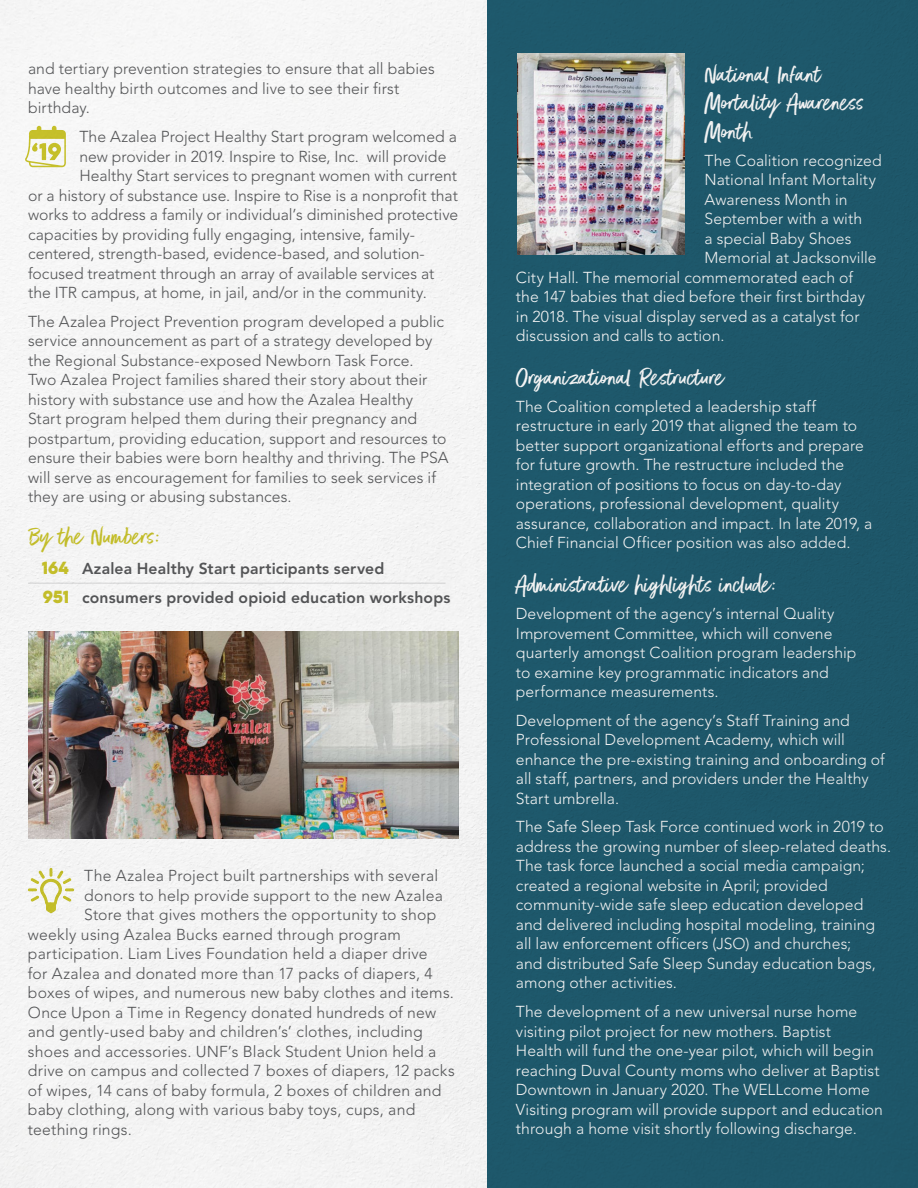
<style>
.page{position:relative;width:918px;height:1188px;background:#fff}
.page>*{position:absolute;margin:0;border:0;box-sizing:border-box;transform-origin:0 0}
.t1{font:28.5px/28.5px "Better Times";color:#fff}
.t2{font:28.5px "Better Times";color:#ccc62c}
.t3{font:300 15.75px/19.5px "Avenir";letter-spacing:.005em;color:#58595b}
.t4{font:300 15.75px/19.5px "Avenir";letter-spacing:.005em;color:#fff}
.t5{font:800 15.75px/28.7px "Avenir";letter-spacing:.01em;color:#58595b}
.t6{font:15.75px/28.7px "Eveleth Clean";letter-spacing:-.01em;color:#ccc62c}
</style>
<div class="page">
<img style="left:0;top:0;width:918px;height:1188px">
<p class="t3" style="left:28px;top:59px;width:408px">and tertiary prevention strategies to ensure that all babies have healthy birth outcomes and live to see their first birthday.</p>
<p class="t3" style="left:79px;top:127px;width:379px">The Azalea Project Healthy Start program welcomed a</p>
<p class="t3" style="left:79px;top:146px;width:369px">new provider in 2019. Inspire to Rise, Inc. will provide</p>
<p class="t3" style="left:79px;top:166px;width:379px">Healthy Start services to pregnant women with current</p>
<p class="t3" style="left:28px;top:185px;width:431px">or a history of substance use. Inspire to Rise is a nonprofit that</p>
<p class="t3" style="left:28px;top:205px;width:432px">works to address a family or individual’s diminished protective</p>
<p class="t3" style="left:28px;top:224px;width:389px">capacities by providing fully engaging, intensive, family-</p>
<p class="t3" style="left:28px;top:244px;width:398px">centered, strength-based, evidence-based, and solution-</p>
<p class="t3" style="left:28px;top:263px;width:408px">focused treatment through an array of available services at</p>
<p class="t3" style="left:28px;top:283px;width:400px">the ITR campus, at home, in jail, and/or in the community.</p>
<p class="t3" style="left:28px;top:312px;width:422px">The Azalea Project Prevention program developed a public service announcement as part of a strategy developed by the Regional Substance-exposed Newborn Task Force.<br>Two Azalea Project families shared their story about their history with substance use and how the Azalea Healthy Start program helped them during their pregnancy and postpartum, providing education, support and resources to ensure their babies were born healthy and thriving. The PSA will serve as encouragement for families to seek services if they are using or abusing substances.</p>
<h1 class="t2" style="left:28px;top:521px;width:134px">By the Numbers:</h1>
<p class="t5" style="left:82px;top:554px;width:370px">Azalea Healthy Start participants served consumers provided opioid education workshops</p>
<p class="t6" style="left:42px;top:553px;width:29px">164<br>951</p>
<p class="t3" style="left:84px;top:866px;width:355px">The Azalea Project built partnerships with several</p>
<p class="t3" style="left:84px;top:886px;width:360px">donors to help provide support to the new Azalea</p>
<p class="t3" style="left:84px;top:905px;width:354px">Store that gives mothers the opportunity to shop</p>
<p class="t3" style="left:28px;top:925px;width:375px">weekly using Azalea Bucks earned through program</p>
<p class="t3" style="left:28px;top:944px;width:401px">participation. Liam Lives Foundation held a diaper drive</p>
<p class="t3" style="left:28px;top:964px;width:406px">for Azalea and donated more than 17 packs of diapers, 4</p>
<p class="t3" style="left:28px;top:983px;width:428px">boxes of wipes, and numerous new baby clothes and items.</p>
<p class="t3" style="left:28px;top:1003px;width:410px">Once Upon a Time in Regency donated hundreds of new</p>
<p class="t3" style="left:28px;top:1022px;width:396px">and gently-used baby and children’s’ clothes, including</p>
<p class="t3" style="left:28px;top:1042px;width:410px">shoes and accessories. UNF’s Black Student Union held a</p>
<p class="t3" style="left:28px;top:1061px;width:428px">drive on campus and collected 7 boxes of diapers, 12 packs</p>
<p class="t3" style="left:28px;top:1081px;width:415px">of wipes, 14 cans of baby formula, 2 boxes of children and</p>
<p class="t3" style="left:28px;top:1100px;width:389px">baby clothing, along with various baby toys, cups, and</p>
<p class="t3" style="left:28px;top:1120px;width:106px">teething rings.</p>
<h1 class="t1" style="left:705px;top:62px;width:161px">National Infant<br>Mortality Awareness<br>Month</h1>
<p class="t4" style="left:705px;top:151px;width:179px">The Coalition recognized</p>
<p class="t4" style="left:705px;top:170px;width:173px">National Infant Mortality</p>
<p class="t4" style="left:705px;top:190px;width:145px">Awareness Month in</p>
<p class="t4" style="left:705px;top:209px;width:159px">September with a with</p>
<p class="t4" style="left:705px;top:229px;width:149px">a special Baby Shoes</p>
<p class="t4" style="left:705px;top:248px;width:174px">Memorial at Jacksonville</p>
<p class="t4" style="left:516px;top:268px;width:339px">City Hall. The memorial commemorated each of</p>
<p class="t4" style="left:516px;top:287px;width:351px">the 147 babies that died before their first birthday</p>
<p class="t4" style="left:516px;top:307px;width:345px">in 2018. The visual display served as a catalyst for</p>
<p class="t4" style="left:516px;top:326px;width:210px">discussion and calls to action.</p>
<h1 class="t1" style="left:516px;top:365px;width:210px">Organizational Restructure</h1>
<p class="t4" style="left:516px;top:397px;width:358px">The Coalition completed a leadership staff restructure in early 2019 that aligned the team to better support organizational efforts and prepare for future growth. The restructure included the integration of positions to focus on day-to-day operations, professional development, quality assurance, collaboration and impact. In late 2019, a Chief Financial Officer position was also added.</p>
<h1 class="t1" style="left:516px;top:572px;width:262px">Administrative highlights include:</h1>
<p class="t4" style="left:516px;top:604px;width:342px">Development of the agency’s internal Quality Improvement Committee, which will convene quarterly amongst Coalition program leadership to examine key programmatic indicators and performance measurements.</p>
<p class="t4" style="left:516px;top:711px;width:370px">Development of the agency’s Staff Training and Professional Development Academy, which will enhance the pre-existing training and onboarding of all staff, partners, and providers under the Healthy Start umbrella.</p>
<p class="t4" style="left:516px;top:817px;width:377px">The Safe Sleep Task Force continued work in 2019 to address the growing number of sleep-related deaths.<br>The task force launched a social media campaign; created a regional website in April; provided community-wide safe sleep education developed and delivered including hospital modeling, training all law enforcement officers (JSO) and churches;<br>and distributed Safe Sleep Sunday education bags, among other activities.</p>
<p class="t4" style="left:516px;top:1002px;width:368px">The development of a new universal nurse home visiting pilot project for new mothers. Baptist<br>Health will fund the one-year pilot, which will begin reaching Duval County moms who deliver at Baptist Downtown in January 2020. The WELLcome Home Visiting program will provide support and education through a home visit shortly following discharge.</p>
</div>
